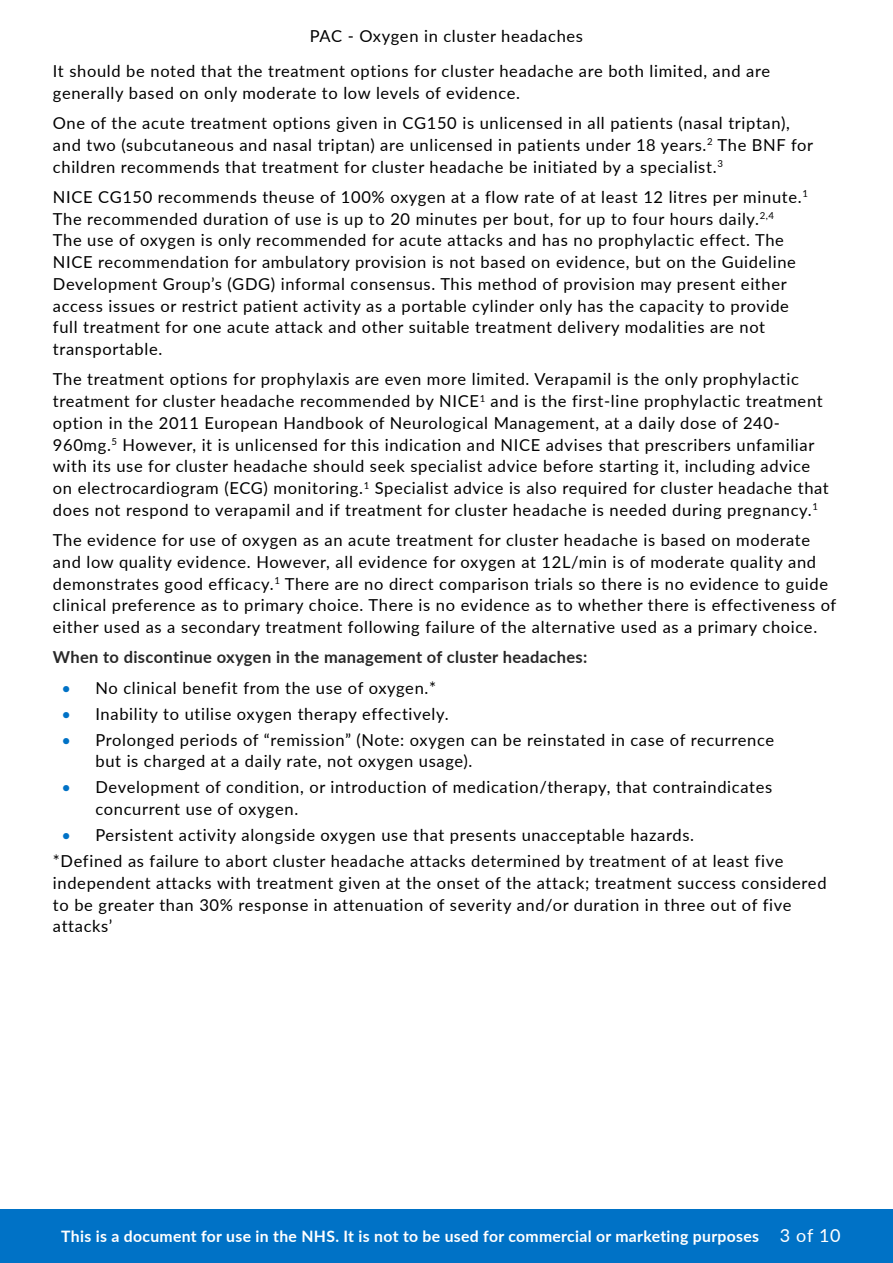
<style>
.page{position:relative;width:893px;height:1263px;background:#fff}
.page>*{position:absolute;margin:0;border:0;box-sizing:border-box;transform-origin:0 0}
.PrescQIPP_Body{font:16.5px/21.8px "Lato";letter-spacing:.04em;color:#000}
.PrescQIPP_Body_Empha{font:700 16.5px "Lato";letter-spacing:.02em;color:#282828}
.t1{font:700 15.75px "Lato";letter-spacing:.02em;color:#fff}
.s1{color:#0072c6}
.s2{font-weight:400;font-size:18px}
</style>
<div class="page">
<div style="left:0;top:1209px;width:893px;height:54px;background:#0072c6"></div>
<p class="PrescQIPP_Body" style="left:53px;top:17px;width:719px;line-height:35.4px;text-indent:257px">PAC - Oxygen in cluster headaches<br>It should be noted that the treatment options for cluster headache are both limited, and are</p>
<p class="PrescQIPP_Body" style="left:53px;top:81px;width:469px">generally based on only moderate to low levels of evidence.</p>
<p class="PrescQIPP_Body" style="left:53px;top:112px;width:762px">One of the acute treatment options given in CG150 is unlicensed in all patients (nasal triptan), and two (subcutaneous and nasal triptan) are unlicensed in patients under 18 years.<sup>2</sup> The BNF for children recommends that treatment for cluster headache be initiated by a specialist.<sup>3</sup></p>
<p class="PrescQIPP_Body" style="left:53px;top:185px;width:756px">NICE CG150 recommends theuse of 100% oxygen at a flow rate of at least 12 litres per minute.<sup>1<br></sup>The recommended duration of use is up to 20 minutes per bout, for up to four hours daily.<sup>2,4<br></sup>The use of oxygen is only recommended for acute attacks and has no prophylactic effect. The NICE recommendation for ambulatory provision is not based on evidence, but on the Guideline Development Group’s (GDG) informal consensus. This method of provision may present either access issues or restrict patient activity as a portable cylinder only has the capacity to provide full treatment for one acute attack and other suitable treatment delivery modalities are not transportable.</p>
<p class="PrescQIPP_Body" style="left:53px;top:368px;width:777px">The treatment options for prophylaxis are even more limited. Verapamil is the only prophylactic treatment for cluster headache recommended by NICE<sup>1</sup> and is the first-line prophylactic treatment option in the 2011 European Handbook of Neurological Management, at a daily dose of 240- 960mg.<sup>5</sup> However, it is unlicensed for this indication and NICE advises that prescribers unfamiliar with its use for cluster headache should seek specialist advice before starting it, including advice on electrocardiogram (ECG) monitoring.<sup>1</sup> Specialist advice is also required for cluster headache that does not respond to verapamil and if treatment for cluster headache is needed during pregnancy.<sup>1</sup></p>
<p class="PrescQIPP_Body" style="left:53px;top:529px;width:785px">The evidence for use of oxygen as an acute treatment for cluster headache is based on moderate and low quality evidence. However, all evidence for oxygen at 12L/min is of moderate quality and demonstrates good efficacy.<sup>1</sup> There are no direct comparison trials so there is no evidence to guide clinical preference as to primary choice. There is no evidence as to whether there is effectiveness of either used as a secondary treatment following failure of the alternative used as a primary choice.</p>
<p class="PrescQIPP_Body_Empha" style="left:53px;top:645px;width:536px">When to discontinue oxygen in the management of cluster headaches:</p>
<p class="PrescQIPP_Body" style="left:61px;top:676px;width:376px"><span class="s1">•</span> No clinical benefit from the use of oxygen.*</p>
<p class="PrescQIPP_Body" style="left:61px;top:702px;width:389px"><span class="s1">•</span> Inability to utilise oxygen therapy effectively.</p>
<p class="PrescQIPP_Body" style="left:95px;top:728px;width:680px;text-indent:-34px"><span class="s1">•</span> Prolonged periods of “remission” (Note: oxygen can be reinstated in case of recurrence but is charged at a daily rate, not oxygen usage).</p>
<p class="PrescQIPP_Body" style="left:95px;top:776px;width:678px;text-indent:-34px"><span class="s1">•</span> Development of condition, or introduction of medication/therapy, that contraindicates concurrent use of oxygen.</p>
<p class="PrescQIPP_Body" style="left:61px;top:824px;width:634px"><span class="s1">•</span> Persistent activity alongside oxygen use that presents unacceptable hazards.</p>
<p class="PrescQIPP_Body" style="left:53px;top:850px;width:775px">*Defined as failure to abort cluster headache attacks determined by treatment of at least five independent attacks with treatment given at the onset of the attack; treatment success considered to be greater than 30% response in attenuation of severity and/or duration in three out of five attacks’</p>
<p class="t1" style="left:61px;top:1225px;width:781px">This is a document for use in the NHS. It is not to be used for commercial or marketing purposes <span class="s2">3 of 10</span></p>
</div>
